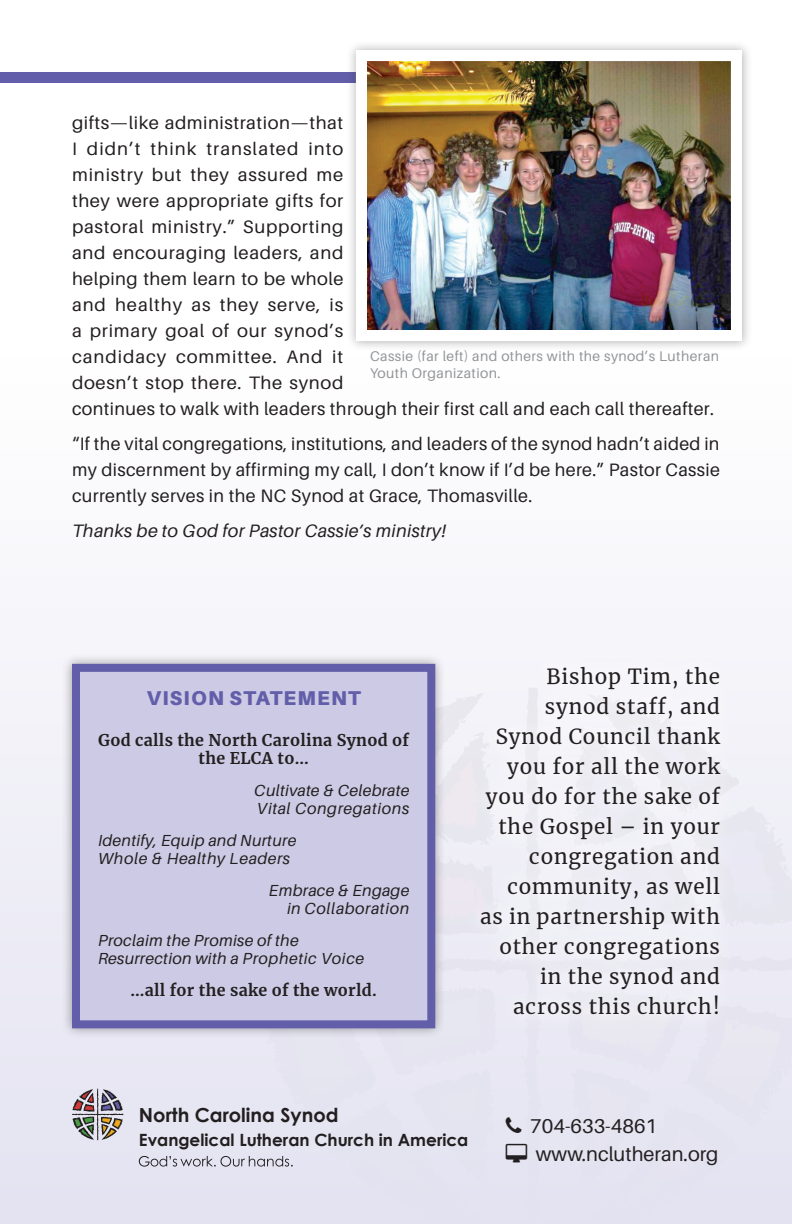
<style>
.page{position:relative;width:792px;height:1224px;background:#fff}
.page>*{position:absolute;margin:0;border:0;box-sizing:border-box;transform-origin:0 0}
.t1{font:20.6px/30px "Merriweather";letter-spacing:.04em;color:#231f20;text-align:right}
.t2{font:20px/28.4px "Aileron";color:#231f20}
.t3{font:900 20px "Aileron";letter-spacing:.06em;color:#625ea9}
.t4{font:700 19.4px "Century Gothic";color:#231f20}
.t5{font:18px/26px "Aileron";letter-spacing:.03em;color:#231f20}
.t6{font:italic 18px "Aileron";letter-spacing:.02em;color:#231f20}
.t7{font:700 16.8px "Century Gothic";color:#231f20}
.t8{font:italic 16px/18px "Aileron";letter-spacing:.02em;color:#231f20}
.t9{font:700 16px/18px "Merriweather";letter-spacing:.02em;color:#231f20;text-align:center}
.t10{font:14px/16.8px "Aileron";letter-spacing:.03em;color:#939598}
</style>
<div class="page">
<div style="left:0;top:351px;width:792px;height:873px;background:linear-gradient(to bottom,#fefefe,#e2e1ef)"></div>
<div style="left:0;top:72px;width:637px;height:10px;background:#625ea9"></div>
<div style="left:139px;top:994px;width:343px;height:217px;background:#e5e4f2"></div>
<svg style="left:72px;top:1089px;width:52px;height:51px;background:#a29c9e"></svg>
<div style="left:61px;top:653px;width:385px;height:386px;background:#231f20;opacity:.43"></div>
<div style="left:76px;top:668px;width:355px;height:356px;background:#cccae4"></div>
<div style="left:72px;top:664px;width:363px;height:364px;border:8px solid #625ea9"></div>
<div style="left:462px;top:649px;width:276px;height:384px;background:#f0eff7"></div>
<div style="left:346px;top:40px;width:406px;height:311px;background:#231f20;opacity:.35"></div>
<img style="left:368px;top:62px;width:362px;height:267px">
<svg style="left:506px;top:1117px;width:16px;height:16px"></svg>
<svg style="left:506px;top:1144px;width:21px;height:19px"></svg>
<p class="t5" style="left:72px;top:110px;width:644px">gifts—like administration—that<br>I didn’t think translated into<br>ministry but they assured me<br>they were appropriate gifts for<br>pastoral ministry.” Supporting<br>and encouraging leaders, and<br>helping them learn to be whole<br>and healthy as they serve, is<br>a primary goal of our synod’s<br>candidacy committee. And it<br>doesn’t stop there. The synod<br>continues to walk with leaders through their first call and each call thereafter.</p>
<p class="t5" style="left:72px;top:431px;width:650px;text-align:justify">“If the vital congregations, institutions, and leaders of the synod hadn’t aided in my discernment by affirming my call, I don’t know if I’d be here.” Pastor Cassie currently serves in the NC Synod at Grace, Thomasville.</p>
<p class="t6" style="left:72px;top:521px;width:376px">Thanks be to God for Pastor Cassie’s ministry!</p>
<p class="t10" style="left:370px;top:348px;width:351px">Cassie (far left) and others with the synod’s Lutheran<br>Youth Organization.</p>
<p class="t3" style="left:146px;top:687px;width:216px">VISION STATEMENT</p>
<p class="t9" style="left:98px;top:731px;width:313px">God calls the North Carolina Synod of the ELCA to…</p>
<p class="t8" style="left:254px;top:782px;width:157px">Cultivate &amp; Celebrate<br>Vital Congregations</p>
<p class="t8" style="left:98px;top:832px;width:200px">Identify, Equip and Nurture<br>Whole &amp; Healthy Leaders</p>
<p class="t8" style="left:269px;top:882px;width:142px;text-align:right">Embrace &amp; Engage in Collaboration</p>
<p class="t8" style="left:98px;top:932px;width:268px">Proclaim the Promise of the<br>Resurrection with a Prophetic Voice</p>
<p class="t9" style="left:130px;top:981px;width:248px">…all for the sake of the world.</p>
<p class="t1" style="left:480px;top:661px;width:241px">Bishop Tim, the synod staff, and<br>Synod Council thank you for all the work you do for the sake of the Gospel – in your congregation and community, as well as in partnership with other congregations in the synod and across this church!</p>
<p class="t4" style="left:139px;top:1102px;width:201px">North Carolina Synod</p>
<p class="t7" style="left:139px;top:1129px;width:331px">Evangelical Lutheran Church in America</p>
<p class="t2" style="left:530px;top:1112px;width:190px">704-633-4861 www.nclutheran.org</p>
</div>
